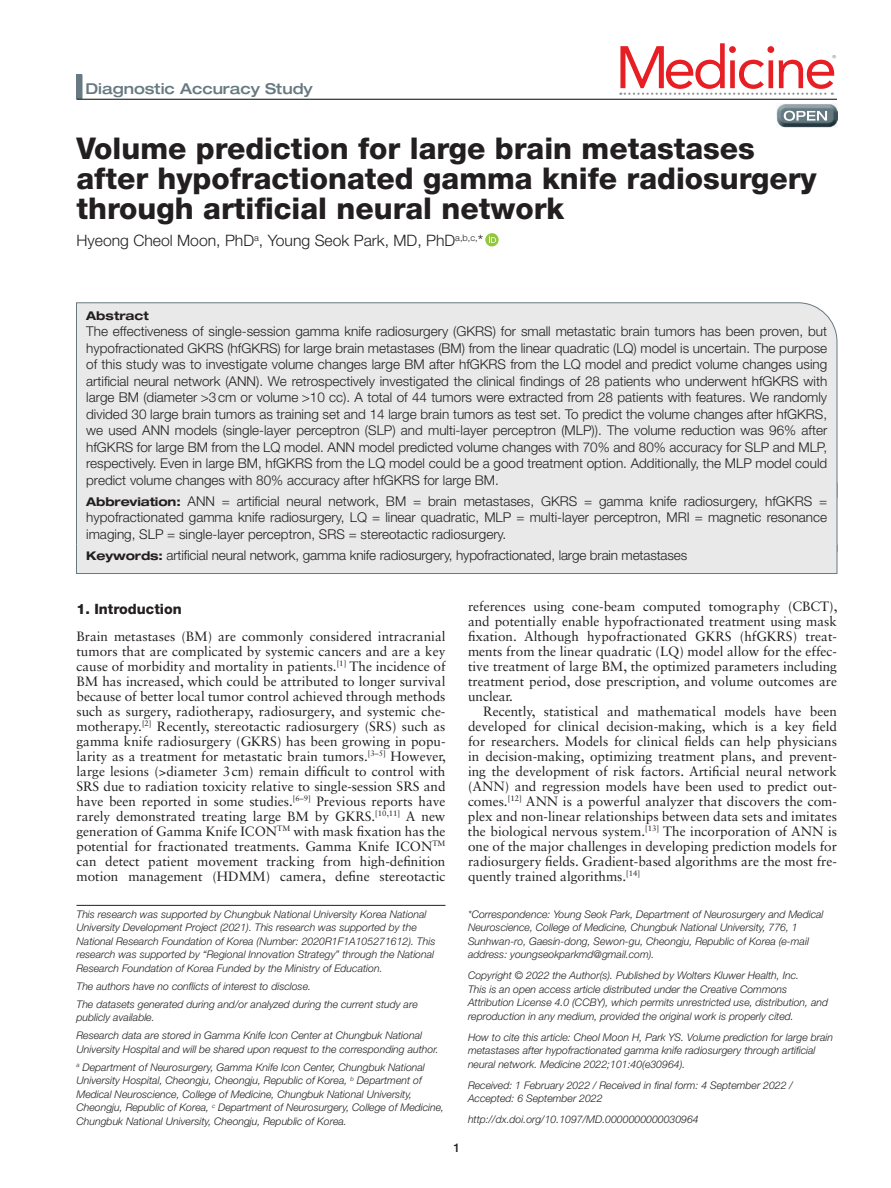
<style>
.page{position:relative;width:891px;height:1188px;background:#fff}
.page>*{position:absolute;margin:0;border:0;box-sizing:border-box;transform-origin:0 0}
.t1{font:59.4px "Avenir";letter-spacing:-.06em;color:#e71e24}
.t2{font:800 30px/30px "Helvetica Neue LT Std";color:#231f20}
.t3{font:300 15.75px "Helvetica Neue LT Std";color:#231f20}
.t4{font:500 expanded 15px "Helvetica Neue LT Std";color:#667981}
.t5{font:800 14.25px "Helvetica Neue LT Std";color:#231f20}
.t6{font:13.5px/15px "Sabon LT Std";color:#231f20;text-align:justify}
.t7{font:300 13.5px/16.5px "Helvetica Neue LT Std";color:#231f20;text-align:justify}
.t8{font:700 expanded 12px "Helvetica Neue LT Std";color:#231f20}
.t9{font:500 12px "Helvetica Neue LT Std";color:#231f20}
.t10{font:italic 300 10.5px/13.5px "Helvetica Neue LT Std";color:#231f20}
.t11{font:500 10.35px "Akzidenz Grotesk BE";color:#909295}
.s1{font-weight:700;font-stretch:expanded;font-size:12px}
</style>
<div class="page">
<div style="left:76px;top:74px;width:6px;height:25px;background:#677981"></div>
<hr style="left:76px;top:99px;width:761px;height:1px;background:#231f20">
<img style="left:776px;top:104px;width:61px;height:24px">
<svg style="left:784px;top:111px;width:43px;height:10px"></svg>
<svg style="left:620px;top:93px;width:213px;height:2px"></svg>
<div style="left:76px;top:302px;width:762px;height:197px;background:#e9e9e9"></div>
<div style="left:76px;top:483px;width:761px;height:70px;background:#e9e9e9"></div>
<div style="left:76px;top:544px;width:761px;height:30px;background:#e9e9e9"></div>
<div style="left:76px;top:544px;width:761px;height:30px;border:1px solid #677981"></div>
<svg style="left:485px;top:233px;width:14px;height:13px"></svg>
<svg style="left:489px;top:236px;width:7px;height:7px"></svg>
<hr style="left:76px;top:905px;width:370px;height:1px;background:#231f20">
<p class="t4" style="left:86px;top:80px;width:229px">Diagnostic Accuracy Study</p>
<h1 class="t1" style="left:615px;top:33px;width:223px">Medicine</h1>
<p class="t11" style="left:832px;top:52px;width:6px">®</p>
<h2 class="t2" style="left:76px;top:134px;width:742px">Volume prediction for large brain metastases after hypofractionated gamma knife radiosurgery through artificial neural network</h2>
<p class="t3" style="left:76px;top:231px;width:408px">Hyeong Cheol Moon, PhD<sup>a</sup>, Young Seok Park, MD, PhD<sup>a,b,c,</sup>*</p>
<p class="t8" style="left:86px;top:308px;width:64px">Abstract</p>
<p class="t7" style="left:86px;top:323px;width:743px">The effectiveness of single-session gamma knife radiosurgery (GKRS) for small metastatic brain tumors has been proven, but hypofractionated GKRS (hfGKRS) for large brain metastases (BM) from the linear quadratic (LQ) model is uncertain. The purpose of this study was to investigate volume changes large BM after hfGKRS from the LQ model and predict volume changes using artificial neural network (ANN). We retrospectively investigated the clinical findings of 28 patients who underwent hfGKRS with large BM (diameter &gt;3cm or volume &gt;10 cc). A total of 44 tumors were extracted from 28 patients with features. We randomly divided 30 large brain tumors as training set and 14 large brain tumors as test set. To predict the volume changes after hfGKRS, we used ANN models (single-layer perceptron (SLP) and multi-layer perceptron (MLP)). The volume reduction was 96% after hfGKRS for large BM from the LQ model. ANN model predicted volume changes with 70% and 80% accuracy for SLP and MLP, respectively. Even in large BM, hfGKRS from the LQ model could be a good treatment option. Additionally, the MLP model could predict volume changes with 80% accuracy after hfGKRS for large BM.</p>
<p class="t7" style="left:86px;top:493px;width:742px"><span class="s1">Abbreviation:</span> ANN = artificial neural network, BM = brain metastases, GKRS = gamma knife radiosurgery, hfGKRS = hypofractionated gamma knife radiosurgery, LQ = linear quadratic, MLP = multi-layer perceptron, MRI = magnetic resonance imaging, SLP = single-layer perceptron, SRS = stereotactic radiosurgery.</p>
<p class="t7" style="left:86px;top:547px;width:602px"><span class="s1">Keywords:</span> artificial neural network, gamma knife radiosurgery, hypofractionated, large brain metastases</p>
<p class="t5" style="left:76px;top:600px;width:107px">1. Introduction</p>
<p class="t6" style="left:76px;top:629px;width:371px">Brain metastases (BM) are commonly considered intracranial tumors that are complicated by systemic cancers and are a key cause of morbidity and mortality in patients.<sup>[1]</sup> The incidence of BM has increased, which could be attributed to longer survival because of better local tumor control achieved through methods such as surgery, radiotherapy, radiosurgery, and systemic che&shy;motherapy.<sup>[2]</sup> Recently, stereotactic radiosurgery (SRS) such as gamma knife radiosurgery (GKRS) has been growing in popu&shy;larity as a treatment for metastatic brain tumors.<sup>[3–5]</sup> However, large lesions (&gt;diameter 3cm) remain difficult to control with SRS due to radiation toxicity relative to single-session SRS and have been reported in some studies.<sup>[6–9]</sup> Previous reports have rarely demonstrated treating large BM by GKRS.<sup>[10,11]</sup> A new generation of Gamma Knife ICON<sup>TM</sup> with mask fixation has the potential for fractionated treatments. Gamma Knife ICON<sup>TM </sup>can detect patient movement tracking from high-definition motion management (HDMM) camera, define stereotactic</p>
<p class="t6" style="left:468px;top:599px;width:371px">references using cone-beam computed tomography (CBCT), and potentially enable hypofractionated treatment using mask fixation. Although hypofractionated GKRS (hfGKRS) treat&shy;ments from the linear quadratic (LQ) model allow for the effec&shy;tive treatment of large BM, the optimized parameters including treatment period, dose prescription, and volume outcomes are unclear.</p>
<p class="t6" style="left:468px;top:704px;width:371px;text-indent:15px">Recently, statistical and mathematical models have been developed for clinical decision-making, which is a key field for researchers. Models for clinical fields can help physicians in decision-making, optimizing treatment plans, and prevent&shy;ing the development of risk factors. Artificial neural network (ANN) and regression models have been used to predict out&shy;comes.<sup>[12]</sup> ANN is a powerful analyzer that discovers the com&shy;plex and non-linear relationships between data sets and imitates the biological nervous system.<sup>[13]</sup> The incorporation of ANN is one of the major challenges in developing prediction models for radiosurgery fields. Gradient-based algorithms are the most fre&shy;quently trained algorithms.<sup>[14]</sup></p>
<p class="t10" style="left:76px;top:907px;width:360px">This research was supported by Chungbuk National University Korea National University Development Project (2021). This research was supported by the National Research Foundation of Korea (Number: 2020R1F1A105271612). This research was supported by “Regional Innovation Strategy” through the National Research Foundation of Korea Funded by the Ministry of Education.</p>
<p class="t10" style="left:76px;top:977px;width:343px;line-height:18px">The authors have no conflicts of interest to disclose.<br>The datasets generated during and/or analyzed during the current study are</p>
<p class="t10" style="left:76px;top:1008px;width:347px;line-height:18px">publicly available.<br>Research data are stored in Gamma Knife Icon Center at Chungbuk National</p>
<p class="t10" style="left:76px;top:1040px;width:364px;line-height:18px">University Hospital and will be shared upon request to the corresponding author. <sup>a</sup> Department of Neurosurgery, Gamma Knife Icon Center, Chungbuk National</p>
<p class="t10" style="left:76px;top:1074px;width:369px">University Hospital, Cheongju, Cheongju, Republic of Korea, <sup>b</sup> Department of Medical Neuroscience, College of Medicine, Chungbuk National University, Cheongju, Republic of Korea, <sup>c</sup> Department of Neurosurgery, College of Medicine, Chungbuk National University, Cheongju, Republic of Korea.</p>
<p class="t9" style="left:453px;top:1140px;width:8px">1</p>
<p class="t10" style="left:468px;top:907px;width:357px">*Correspondence: Young Seok Park, Department of Neurosurgery and Medical Neuroscience, College of Medicine, Chungbuk National University, 776, 1<br>Sunhwan-ro, Gaesin-dong, Sewon-gu, Cheongju, Republic of Korea (e-mail address: youngseokparkmd@gmail.com).</p>
<p class="t10" style="left:468px;top:969px;width:362px">Copyright © 2022 the Author(s). Published by Wolters Kluwer Health, Inc.<br>This is an open access article distributed under the Creative Commons Attribution License 4.0 (CCBY), which permits unrestricted use, distribution, and reproduction in any medium, provided the original work is properly cited.</p>
<p class="t10" style="left:468px;top:1030px;width:367px">How to cite this article: Cheol Moon H, Park YS. Volume prediction for large brain metastases after hypofractionated gamma knife radiosurgery through artificial neural network. Medicine 2022;101:40(e30964).</p>
<p class="t10" style="left:468px;top:1078px;width:327px">Received: 1 February 2022 / Received in final form: 4 September 2022 /<br>Accepted: 6 September 2022</p>
<p class="t10" style="left:468px;top:1113px;width:232px">http://dx.doi.org/10.1097/MD.0000000000030964</p>
</div>
